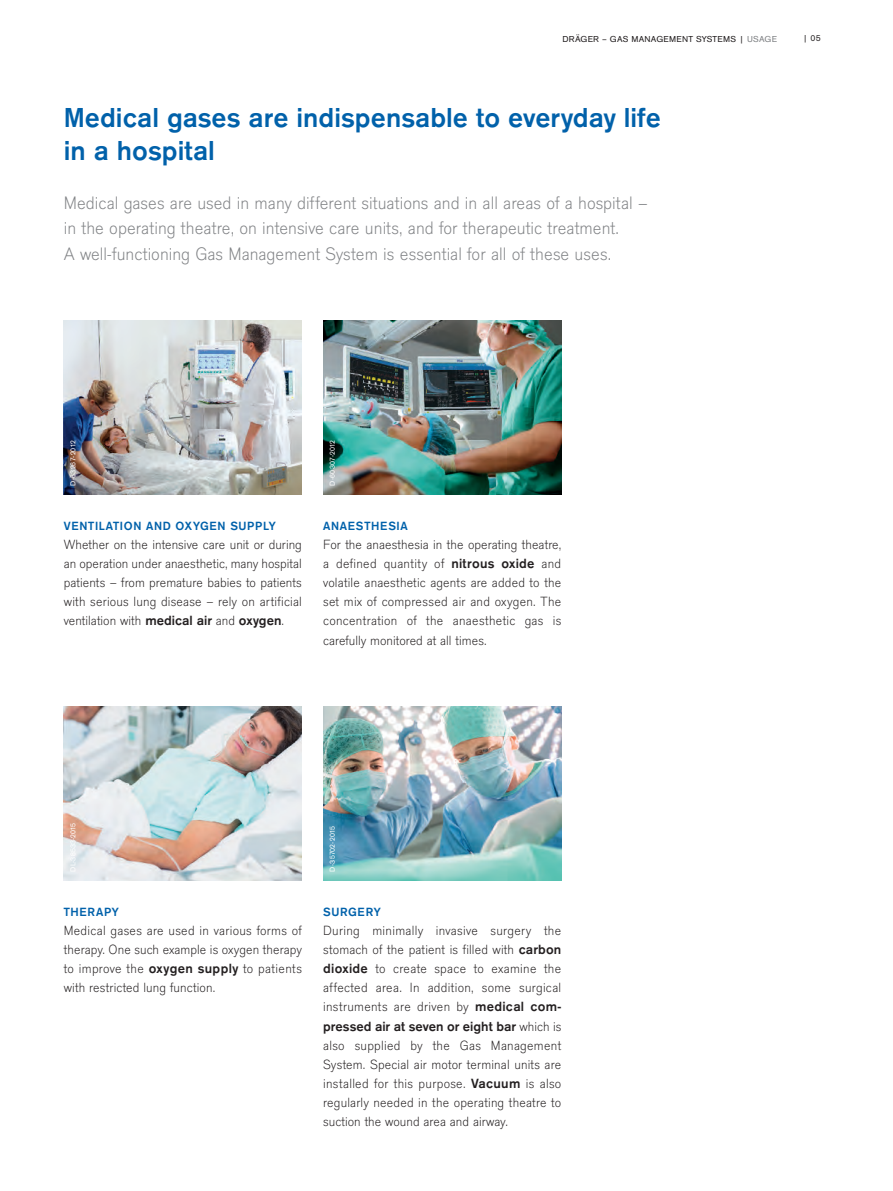
<style>
.page{position:relative;width:893px;height:1191px;background:#fff}
.page>*{position:absolute;margin:0;border:0;box-sizing:border-box;transform-origin:0 0}
.t1{font:700 28.5px/33px "Draeger San";color:#0161aa}
.t2{font:300 18.75px/25.5px "Draeger San";color:#808285}
.t3{font:300 13.8px/19.2px "Draeger San";letter-spacing:.01em;color:#231f20;text-align:justify}
.t4{font:700 12.3px "Draeger San";letter-spacing:.05em;color:#0161aa}
.t5{font:9px "Draeger San";letter-spacing:.025em;color:#231f20}
.t6{font:9px "Draeger San Tab";color:#231f20}
.t7{font:7.5px "Draeger San";letter-spacing:.025em;color:#fff}
.s1{color:#808285}
.s2{font-weight:700}
</style>
<div class="page">
<img style="left:64px;top:320px;width:238px;height:175px">
<img style="left:323px;top:320px;width:238px;height:175px">
<img style="left:323px;top:706px;width:238px;height:175px">
<img style="left:64px;top:706px;width:238px;height:175px">
<p class="t5" style="left:562px;top:33px;width:216px">DRÄGER – GAS MANAGEMENT SYSTEMS | <span class="s1">USAGE</span></p>
<p class="t6" style="left:803px;top:32px;width:19px">| 05</p>
<h1 class="t1" style="left:64px;top:101px;width:599px">Medical gases are indispensable to everyday life in a hospital</h1>
<p class="t2" style="left:64px;top:189px;width:585px">Medical gases are used in many different situations and in all areas of a hospital – in the operating theatre, on intensive care units, and for therapeutic treatment.<br>A well-functioning Gas Management System is essential for all of these uses.</p>
<p class="t7" style="left:69px;top:485px;width:46px;rotate:-90deg">D-63267-2012</p>
<p class="t4" style="left:64px;top:518px;width:213px">VENTILATION AND OXYGEN SUPPLY</p>
<p class="t3" style="left:64px;top:534px;width:240px">Whether on the intensive care unit or during an operation under anaesthetic, many hospital patients – from premature babies to patients with serious lung disease – rely on artificial ventilation with <span class="s2">medical air</span> and <span class="s2">oxygen</span>.</p>
<p class="t7" style="left:328px;top:485px;width:47px;rotate:-90deg">D-60307-2012</p>
<p class="t4" style="left:323px;top:518px;width:86px">ANAESTHESIA</p>
<p class="t3" style="left:323px;top:534px;width:240px">For the anaesthesia in the operating theatre, a defined quantity of <span class="s2">nitrous oxide</span> and volatile anaesthetic agents are added to the set mix of compressed air and oxygen. The concentration of the anaesthetic gas is carefully monitored at all times.</p>
<p class="t7" style="left:69px;top:871px;width:50px;rotate:-90deg">DL-38533-2015</p>
<p class="t4" style="left:64px;top:904px;width:56px">THERAPY</p>
<p class="t3" style="left:64px;top:920px;width:240px">Medical gases are used in various forms of therapy. One such example is oxygen therapy to improve the <span class="s2">oxygen supply</span> to patients with restricted lung function.</p>
<p class="t7" style="left:328px;top:871px;width:47px;rotate:-90deg">D-35702-2015</p>
<p class="t4" style="left:323px;top:904px;width:59px">SURGERY</p>
<p class="t3" style="left:323px;top:920px;width:240px">During minimally invasive surgery the stomach of the patient is filled with <span class="s2">carbon dioxide</span> to create space to examine the affected area. In addition, some surgical instruments are driven by <span class="s2">medical com&shy;pressed air at seven or eight bar</span> which is also supplied by the Gas Management System. Special air motor terminal units are installed for this purpose. <span class="s2">Vacuum</span> is also regularly needed in the operating theatre to suction the wound area and airway.</p>
</div>
